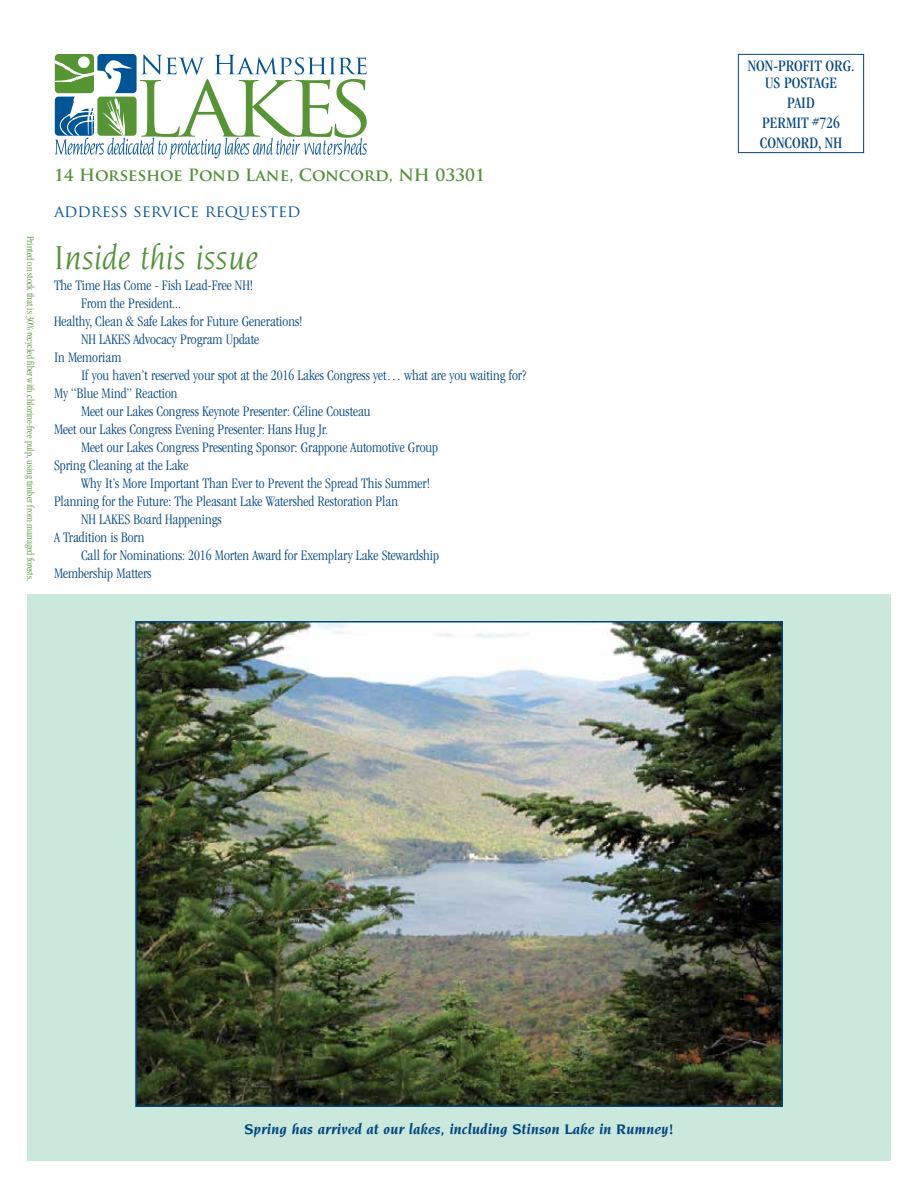
<style>
.page{position:relative;width:918px;height:1188px;background:#fff}
.page>*{position:absolute;margin:0;border:0;box-sizing:border-box;transform-origin:0 0}
.t1{font:italic 36px "Novarese Std";color:#519136}
.t2{font:condensed 16.5px/20px "ITC Garamond Std";color:#00467e;text-align:center}
.t3{font:700 16.5px "Trajan Pro";color:#519136}
.t4{font:16.5px "Trajan Pro";color:#005596}
.t5{font:300 condensed 15px "ITC Garamond Std";color:#00467e}
.t6{font:italic 700 15px "Novarese Std";color:#00467e}
.t7{font:300 condensed 10.5px "ITC Garamond Std";color:#519136}
</style>
<div class="page">
<div style="left:27px;top:594px;width:864px;height:567px;background:#cbe8dc"></div>
<div style="left:738px;top:54px;width:126px;height:99px;border:1px solid #00467e"></div>
<svg style="left:55px;top:54px;width:312px;height:105px"></svg>
<img style="left:138px;top:624px;width:642px;height:480px">
<div style="left:135px;top:621px;width:648px;height:486px;border:2px solid #00467e"></div>
<p class="t7" style="left:36px;top:236px;width:347px;rotate:90deg">Printed on stock that is 30% recycled fiber with chlorine-free pulp, using timber from managed forests.</p>
<p class="t3" style="left:54px;top:165px;width:432px">14 Horseshoe Pond Lane, Concord, NH 03301</p>
<p class="t4" style="left:54px;top:201px;width:248px">ADDRESS SERVICE REQUESTED</p>
<h1 class="t1" style="left:54px;top:238px;width:205px">Inside this issue</h1>
<p class="t5" style="left:54px;top:277px;width:201px">The Time Has Come - Fish Lead-Free NH!</p>
<p class="t5" style="left:81px;top:295px;width:102px">From the President...</p>
<p class="t5" style="left:54px;top:313px;width:250px">Healthy, Clean &amp; Safe Lakes for Future Generations!</p>
<p class="t5" style="left:81px;top:331px;width:180px">NH LAKES Advocacy Program Update</p>
<p class="t5" style="left:54px;top:349px;width:69px">In Memoriam</p>
<p class="t5" style="left:81px;top:367px;width:447px">If you haven’t reserved your spot at the 2016 Lakes Congress yet… what are you waiting for?</p>
<p class="t5" style="left:54px;top:385px;width:125px">My “Blue Mind” Reaction</p>
<p class="t5" style="left:81px;top:403px;width:291px">Meet our Lakes Congress Keynote Presenter: Céline Cousteau</p>
<p class="t5" style="left:54px;top:421px;width:275px">Meet our Lakes Congress Evening Presenter: Hans Hug Jr.</p>
<p class="t5" style="left:81px;top:439px;width:359px">Meet our Lakes Congress Presenting Sponsor: Grappone Automotive Group</p>
<p class="t5" style="left:54px;top:457px;width:136px">Spring Cleaning at the Lake</p>
<p class="t5" style="left:81px;top:475px;width:351px">Why It’s More Important Than Ever to Prevent the Spread This Summer!</p>
<p class="t5" style="left:54px;top:493px;width:346px">Planning for the Future: The Pleasant Lake Watershed Restoration Plan</p>
<p class="t5" style="left:81px;top:511px;width:142px">NH LAKES Board Happenings</p>
<p class="t5" style="left:54px;top:529px;width:92px">A Tradition is Born</p>
<p class="t5" style="left:81px;top:547px;width:360px">Call for Nominations: 2016 Morten Award for Exemplary Lake Stewardship</p>
<p class="t5" style="left:54px;top:565px;width:99px">Membership Matters</p>
<p class="t2" style="left:748px;top:57px;width:108px;line-height:17px">NON-PROFIT ORG.<br>US POSTAGE</p>
<p class="t2" style="left:760px;top:93px;width:84px">PAID<br>PERMIT #726<br>CONCORD, NH</p>
<p class="t6" style="left:244px;top:1121px;width:431px">Spring has arrived at our lakes, including Stinson Lake in Rumney!</p>
</div>
